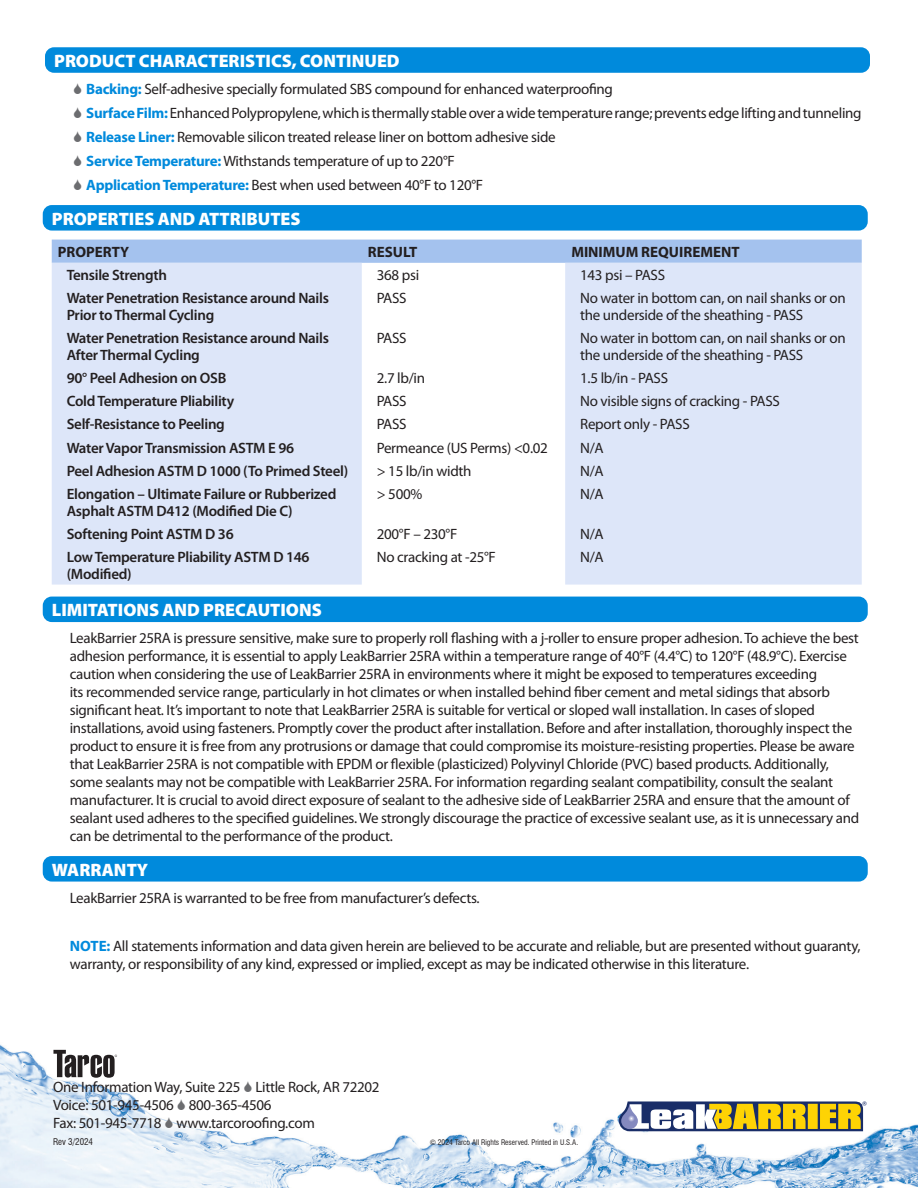
<style>
.page{position:relative;width:918px;height:1188px;background:#fff}
.page>*{position:absolute;margin:0;border:0;box-sizing:border-box;transform-origin:0 0}
.Subhead_1{font:900 18px "Myriad Pro";color:#fff}
.Hanging_indent{font:15px/18px "Myriad Pro";letter-spacing:-.02em;color:#231f20}
.Charts{font:600 15px/16.5px "Myriad Pro";letter-spacing:-.02em;color:#231f20}
.Charts-2{font:15px/16.5px "Myriad Pro";letter-spacing:-.02em;color:#231f20}
.Chart_heads{font:700 15px "Myriad Pro";color:#231f20}
.t1{font:condensed 9px "Swiss 721 BT";color:#231f20}
.t2{font:condensed 7.5px "Swiss 721 BT";color:#231f20}
.s1{font-weight:700;color:#008adc}
</style>
<div class="page">
<img style="left:0;top:1044px;width:918px;height:144px">
<svg style="left:619px;top:1101px;width:248px;height:30px"></svg>
<svg style="left:53px;top:1050px;width:64px;height:28px"></svg>
<div style="left:43px;top:205px;width:825px;height:26px;background:#008adc;border-radius:9px"></div>
<div style="left:43px;top:597px;width:825px;height:25px;background:#008adc;border-radius:9px"></div>
<div style="left:43px;top:856px;width:825px;height:26px;background:#008adc;border-radius:9px"></div>
<div style="left:52px;top:240px;width:810px;height:23px;background:#a4c2ee"></div>
<svg style="left:52px;top:263px;width:810px;height:322px;fill:#dde6f9"></svg>
<div style="left:45px;top:47px;width:825px;height:26px;background:#008adc;border-radius:9px"></div>
<svg style="left:244px;top:1081px;width:8px;height:11px"></svg>
<svg style="left:178px;top:1099px;width:7px;height:11px"></svg>
<svg style="left:165px;top:1117px;width:8px;height:11px"></svg>
<p class="Subhead_1" style="left:54px;top:49px;width:347px">PRODUCT CHARACTERISTICS, CONTINUED</p>
<p class="Hanging_indent" style="left:86px;top:80px;width:528px"><span class="s1">Backing:</span> Self-adhesive specially formulated SBS compound for enhanced waterproofing</p>
<p class="Hanging_indent" style="left:86px;top:104px;width:777px"><span class="s1">Surface Film:</span> Enhanced Polypropylene, which is thermally stable over a wide temperature range; prevents edge lifting and tunneling</p>
<p class="Hanging_indent" style="left:86px;top:128px;width:471px"><span class="s1">Release Liner:</span> Removable silicon treated release liner on bottom adhesive side</p>
<p class="Hanging_indent" style="left:86px;top:152px;width:370px"><span class="s1">Service Temperature:</span> Withstands temperature of up to 220°F</p>
<p class="Hanging_indent" style="left:86px;top:176px;width:399px"><span class="s1">Application Temperature:</span> Best when used between 40°F to 120°F</p>
<p class="Subhead_1" style="left:52px;top:206px;width:250px">PROPERTIES AND ATTRIBUTES</p>
<p class="Chart_heads" style="left:58px;top:242px;width:73px">PROPERTY</p>
<p class="Chart_heads" style="left:368px;top:242px;width:51px">RESULT</p>
<p class="Chart_heads" style="left:571px;top:242px;width:170px">MINIMUM REQUIREMENT</p>
<p class="Charts" style="left:67px;top:266px;width:102px">Tensile Strength</p>
<p class="Charts-2" style="left:377px;top:267px;width:44px">368 psi</p>
<p class="Charts-2" style="left:580px;top:267px;width:86px">143 psi – PASS</p>
<p class="Charts" style="left:67px;top:290px;width:264px">Water Penetration Resistance around Nails<br>Prior to Thermal Cycling</p>
<p class="Charts-2" style="left:377px;top:290px;width:31px">PASS</p>
<p class="Charts-2" style="left:580px;top:290px;width:267px">No water in bottom can, on nail shanks or on the underside of the sheathing - PASS</p>
<p class="Charts" style="left:67px;top:329px;width:264px">Water Penetration Resistance around Nails<br>After Thermal Cycling</p>
<p class="Charts-2" style="left:377px;top:330px;width:31px">PASS</p>
<p class="Charts-2" style="left:580px;top:330px;width:267px">No water in bottom can, on nail shanks or on the underside of the sheathing - PASS</p>
<p class="Charts" style="left:67px;top:369px;width:161px">90° Peel Adhesion on OSB</p>
<p class="Charts-2" style="left:377px;top:369px;width:50px">2.7 lb/in</p>
<p class="Charts-2" style="left:580px;top:369px;width:89px">1.5 lb/in - PASS</p>
<p class="Charts" style="left:67px;top:392px;width:169px">Cold Temperature Pliability</p>
<p class="Charts-2" style="left:377px;top:393px;width:31px">PASS</p>
<p class="Charts-2" style="left:580px;top:393px;width:201px">No visible signs of cracking - PASS</p>
<p class="Charts" style="left:67px;top:416px;width:160px">Self-Resistance to Peeling</p>
<p class="Charts-2" style="left:377px;top:416px;width:31px">PASS</p>
<p class="Charts-2" style="left:580px;top:416px;width:111px">Report only - PASS</p>
<p class="Charts" style="left:67px;top:439px;width:229px">Water Vapor Transmission ASTM E 96</p>
<p class="Charts-2" style="left:377px;top:439px;width:173px">Permeance (US Perms) &lt;0.02</p>
<p class="Charts-2" style="left:580px;top:439px;width:25px">N/A</p>
<p class="Charts" style="left:67px;top:462px;width:283px">Peel Adhesion ASTM D 1000 (To Primed Steel)</p>
<p class="Charts-2" style="left:377px;top:462px;width:96px">&gt; 15 lb/in width</p>
<p class="Charts-2" style="left:580px;top:462px;width:25px">N/A</p>
<p class="Charts" style="left:67px;top:485px;width:271px">Elongation – Ultimate Failure or Rubberized<br>Asphalt ASTM D412 (Modified Die C)</p>
<p class="Charts-2" style="left:377px;top:486px;width:47px">&gt; 500%</p>
<p class="Charts-2" style="left:580px;top:486px;width:25px">N/A</p>
<p class="Charts" style="left:67px;top:525px;width:169px">Softening Point ASTM D 36</p>
<p class="Charts-2" style="left:377px;top:525px;width:82px">200°F – 230°F</p>
<p class="Charts-2" style="left:580px;top:525px;width:25px">N/A</p>
<p class="Charts" style="left:67px;top:548px;width:244px">Low Temperature Pliability ASTM D 146 (Modified)</p>
<p class="Charts-2" style="left:377px;top:549px;width:121px">No cracking at -25°F</p>
<p class="Charts-2" style="left:580px;top:549px;width:25px">N/A</p>
<p class="Subhead_1" style="left:52px;top:598px;width:271px">LIMITATIONS AND PRECAUTIONS</p>
<p class="Hanging_indent" style="left:70px;top:629px;width:791px">LeakBarrier 25RA is pressure sensitive, make sure to properly roll flashing with a j-roller to ensure proper adhesion. To achieve the best adhesion performance, it is essential to apply LeakBarrier 25RA within a temperature range of 40°F (4.4°C) to 120°F (48.9°C). Exercise caution when considering the use of LeakBarrier 25RA in environments where it might be exposed to temperatures exceeding<br>its recommended service range, particularly in hot climates or when installed behind fiber cement and metal sidings that absorb significant heat. It’s important to note that LeakBarrier 25RA is suitable for vertical or sloped wall installation. In cases of sloped installations, avoid using fasteners. Promptly cover the product after installation. Before and after installation, thoroughly inspect the product to ensure it is free from any protrusions or damage that could compromise its moisture-resisting properties. Please be aware that LeakBarrier 25RA is not compatible with EPDM or flexible (plasticized) Polyvinyl Chloride (PVC) based products. Additionally, some sealants may not be compatible with LeakBarrier 25RA. For information regarding sealant compatibility, consult the sealant manufacturer. It is crucial to avoid direct exposure of sealant to the adhesive side of LeakBarrier 25RA and ensure that the amount of sealant used adheres to the specified guidelines. We strongly discourage the practice of excessive sealant use, as it is unnecessary and can be detrimental to the performance of the product.</p>
<p class="Subhead_1" style="left:52px;top:857px;width:98px">WARRANTY</p>
<p class="Hanging_indent" style="left:70px;top:888px;width:411px">LeakBarrier 25RA is warranted to be free from manufacturer’s defects.</p>
<p class="Hanging_indent" style="left:70px;top:936px;width:792px"><span class="s1">NOTE:</span> All statements information and data given herein are believed to be accurate and reliable, but are presented without guaranty, warranty, or responsibility of any kind, expressed or implied, except as may be indicated otherwise in this literature.</p>
<p class="Hanging_indent" style="left:53px;top:1078px;width:328px">One Information Way, Suite 225 Little Rock, AR 72202</p>
<p class="Hanging_indent" style="left:53px;top:1096px;width:220px">Voice: 501-945-4506 800-365-4506</p>
<p class="Hanging_indent" style="left:53px;top:1114px;width:263px">Fax: 501-945-7718 www.tarcoroofing.com</p>
<p class="t1" style="left:53px;top:1137px;width:42px">Rev 3/2024</p>
<p class="t2" style="left:430px;top:1138px;width:150px">© 2024 Tarco All Rights Reserved. Printed in U.S.A.</p>
</div>
